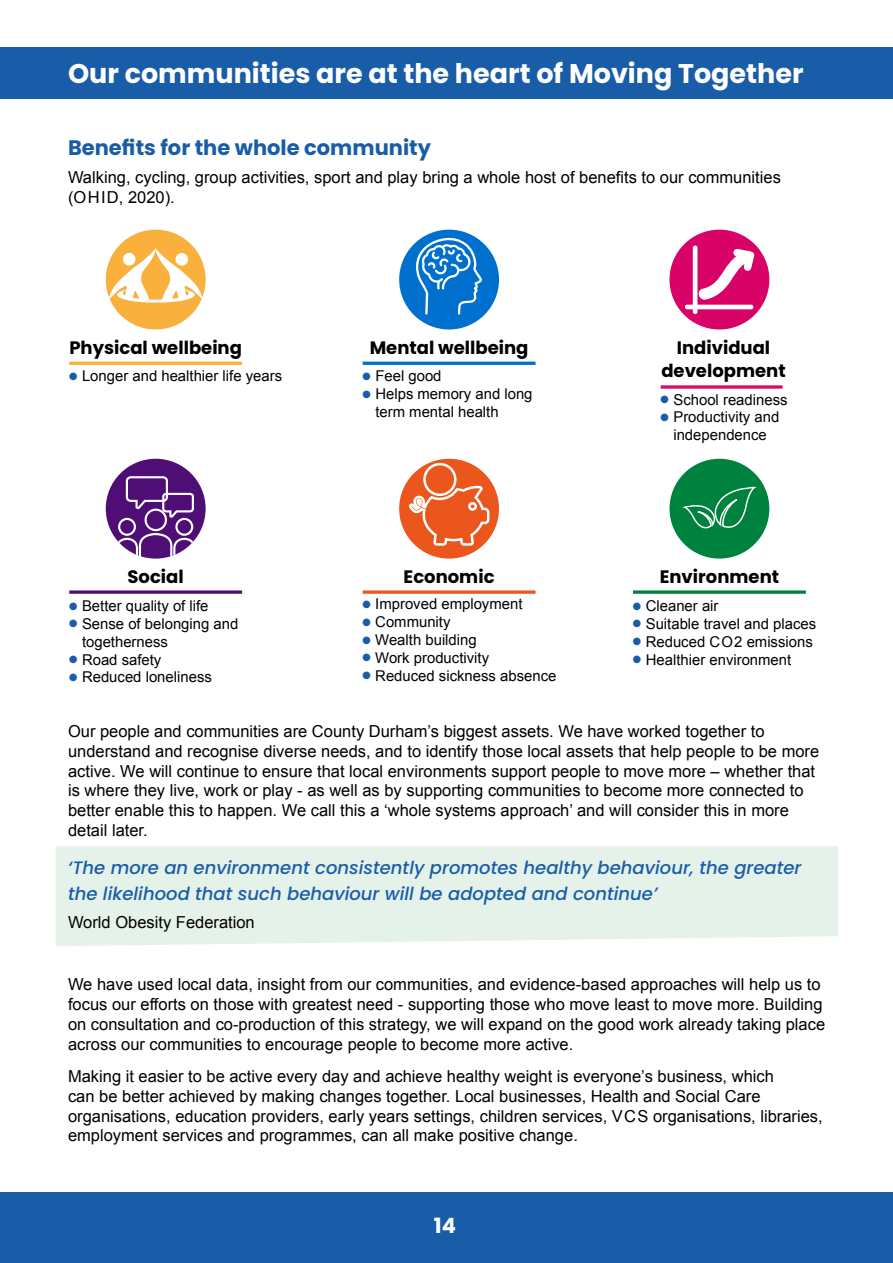
<style>
.page{position:relative;width:893px;height:1263px;background:#fff}
.page>*{position:absolute;margin:0;border:0;box-sizing:border-box;transform-origin:0 0}
.H2_white{font:700 27px "Poppins";color:#fff}
.H3_sub_heading_colou{font:700 21px "Poppins";color:#195da9}
.t1{font:700 21px "Poppins";color:#fff}
.P_Quote{font:italic 500 18px/25.5px "Poppins";color:#195da9}
.H3_Black_bold_12pt{font:700 18px/23.9px "Poppins";color:#000;text-align:center}
.Para_body_11pt{font:16.5px/19.8px "Arial";color:#000}
.t2{font:14.85px/17.9px "Arial";color:#000}
.s1{color:#195da9}
</style>
<div class="page">
<div style="left:0;top:1192px;width:893px;height:71px;background:#195da9"></div>
<div style="left:56px;top:846px;width:782px;height:100px;background:#e5f2e9"></div>
<div style="left:1px;top:48px;width:892px;height:51px;background:#195da9"></div>
<hr style="left:69px;top:362px;width:173px;height:3px;background:#f9b03c">
<hr style="left:363px;top:362px;width:172px;height:3px;background:#0070ce">
<svg style="left:661px;top:385px;width:121px;height:4px"></svg>
<svg style="left:69px;top:590px;width:173px;height:4px"></svg>
<svg style="left:363px;top:590px;width:172px;height:4px"></svg>
<svg style="left:633px;top:590px;width:173px;height:4px"></svg>
<div style="left:106px;top:230px;width:100px;height:99px;background:#f9b03c;border-radius:50%"></div>
<svg style="left:108px;top:248px;width:95px;height:55px"></svg>
<div style="left:399px;top:230px;width:100px;height:99px;background:#0070ce;border-radius:50%"></div>
<svg style="left:415px;top:237px;width:68px;height:78px"></svg>
<div style="left:669px;top:230px;width:100px;height:99px;background:#d90368;border-radius:50%"></div>
<svg style="left:684px;top:245px;width:70px;height:70px"></svg>
<div style="left:106px;top:459px;width:100px;height:100px;background:#4f0d76;border-radius:50%"></div>
<svg style="left:125px;top:476px;width:70px;height:44px"></svg>
<div style="left:145px;top:509px;width:22px;height:22px;border:2px solid #fff;border-radius:50%"></div>
<div style="left:118px;top:518px;width:18px;height:18px;border:2px solid #fff;border-radius:50%"></div>
<svg style="left:115px;top:532px;width:81px;height:26px"></svg>
<div style="left:175px;top:518px;width:18px;height:18px;border:2px solid #fff;border-radius:50%"></div>
<div style="left:399px;top:459px;width:100px;height:100px;background:#ea561b;border-radius:50%"></div>
<svg style="left:408px;top:484px;width:82px;height:62px"></svg>
<div style="left:423px;top:463px;width:33px;height:33px;border:2px solid #fff;border-radius:50%"></div>
<div style="left:669px;top:459px;width:100px;height:100px;background:#00823f;border-radius:50%"></div>
<svg style="left:682px;top:486px;width:74px;height:43px"></svg>
<h2 class="H2_white" style="left:68px;top:57px;width:737px">Our communities are at the heart of Moving Together</h2>
<h3 class="H3_sub_heading_colou" style="left:68px;top:136px;width:364px">Benefits for the whole community</h3>
<p class="Para_body_11pt" style="left:68px;top:168px;width:714px">Walking, cycling, group activities, sport and play bring a whole host of benefits to our communities (O H I D, 2020).</p>
<h3 class="H3_Black_bold_12pt" style="left:69px;top:335px;width:174px">Physical wellbeing</h3>
<p class="t2" style="left:69px;top:367px;width:214px"><span class="s1">●</span> Longer and healthier life years</p>
<h3 class="H3_Black_bold_12pt" style="left:128px;top:565px;width:58px">Social</h3>
<p class="t2" style="left:69px;top:597px;width:141px"><span class="s1">●</span> Better quality of life</p>
<p class="t2" style="left:82px;top:615px;width:158px;text-indent:-13px"><span class="s1">●</span> Sense of belonging and togetherness</p>
<p class="t2" style="left:69px;top:651px;width:94px"><span class="s1">●</span> Road safety</p>
<p class="t2" style="left:69px;top:668px;width:144px"><span class="s1">●</span> Reduced loneliness</p>
<h3 class="H3_Black_bold_12pt" style="left:370px;top:335px;width:160px">Mental wellbeing</h3>
<p class="t2" style="left:363px;top:367px;width:80px"><span class="s1">●</span> Feel good</p>
<p class="t2" style="left:375px;top:385px;width:159px;text-indent:-13px"><span class="s1">●</span> Helps memory and long term mental health</p>
<h3 class="H3_Black_bold_12pt" style="left:404px;top:565px;width:92px">Economic</h3>
<p class="t2" style="left:362px;top:595px;width:161px"><span class="s1">●</span> Improved employment</p>
<p class="t2" style="left:362px;top:613px;width:90px"><span class="s1">●</span> Community</p>
<p class="t2" style="left:362px;top:631px;width:116px"><span class="s1">●</span> Wealth building</p>
<p class="t2" style="left:362px;top:649px;width:128px"><span class="s1">●</span> Work productivity</p>
<p class="t2" style="left:362px;top:667px;width:195px"><span class="s1">●</span> Reduced sickness absence</p>
<h3 class="H3_Black_bold_12pt" style="left:661px;top:335px;width:126px">Individual development</h3>
<p class="t2" style="left:661px;top:391px;width:128px"><span class="s1">●</span> School readiness</p>
<p class="t2" style="left:661px;top:408px;width:120px;text-align:center"><span class="s1">●</span> Productivity and independence</p>
<h3 class="H3_Black_bold_12pt" style="left:660px;top:565px;width:121px">Environment</h3>
<p class="t2" style="left:633px;top:597px;width:87px"><span class="s1">●</span> Cleaner air</p>
<p class="t2" style="left:633px;top:615px;width:185px"><span class="s1">●</span> Suitable travel and places</p>
<p class="t2" style="left:633px;top:633px;width:181px"><span class="s1">●</span> Reduced C O 2 emissions</p>
<p class="t2" style="left:633px;top:651px;width:160px"><span class="s1">●</span> Healthier environment</p>
<p class="Para_body_11pt" style="left:68px;top:721px;width:753px">Our people and communities are County Durham’s biggest assets. We have worked together to understand and recognise diverse needs, and to identify those local assets that help people to be more active. We will continue to ensure that local environments support people to move more – whether that is where they live, work or play - as well as by supporting communities to become more connected to better enable this to happen. We call this a ‘whole systems approach’ and will consider this in more detail later.</p>
<p class="P_Quote" style="left:68px;top:855px;width:735px">‘The more an environment consistently promotes healthy behaviour, the greater the likelihood that such behaviour will be adopted and continue’</p>
<p class="Para_body_11pt" style="left:68px;top:913px;width:188px">World Obesity Federation</p>
<p class="Para_body_11pt" style="left:68px;top:974px;width:759px">We have used local data, insight from our communities, and evidence-based approaches will help us to focus our efforts on those with greatest need - supporting those who move least to move more. Building on consultation and co-production of this strategy, we will expand on the good work already taking place across our communities to encourage people to become more active.</p>
<p class="Para_body_11pt" style="left:68px;top:1066px;width:756px">Making it easier to be active every day and achieve healthy weight is everyone’s business, which<br>can be better achieved by making changes together. Local businesses, Health and Social Care organisations, education providers, early years settings, children services, V C S organisations, libraries, employment services and programmes, can all make positive change.</p>
<p class="t1" style="left:434px;top:1213px;width:24px">14</p>
</div>
